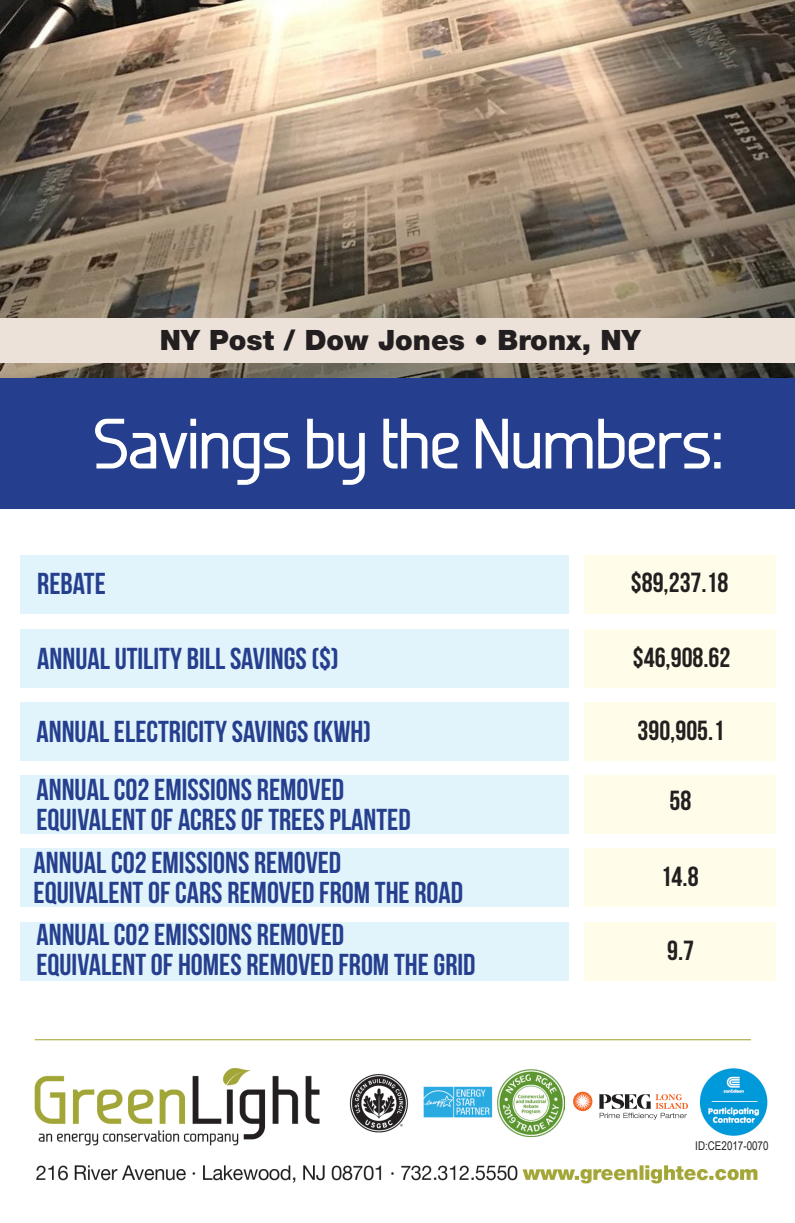
<style>
.page{position:relative;width:795px;height:1223px;background:#fff}
.page>*{position:absolute;margin:0;border:0;box-sizing:border-box;transform-origin:0 0}
.t1{font:30.2px "Bebas Neue";color:#253f8e}
.t2{font:900 28px "Helvetica Neue LT Std";color:#231f20}
.t3{font:27.6px "Bebas Neue";color:#231f20}
.t4{font:12px "Arial Narrow";color:#231f20}
</style>
<div class="page">
<img style="left:0;top:0;width:795px;height:378px">
<div style="left:0;top:318px;width:795px;height:44px;background:#ece2d9"></div>
<div style="left:0;top:378px;width:795px;height:131px;background:#253f8e"></div>
<div style="left:21px;top:555px;width:548px;height:58px;background:#e1f4fc"></div>
<div style="left:21px;top:629px;width:548px;height:58px;background:#e1f4fc"></div>
<div style="left:21px;top:702px;width:548px;height:58px;background:#e1f4fc"></div>
<div style="left:21px;top:775px;width:548px;height:58px;background:#e1f4fc"></div>
<div style="left:21px;top:848px;width:548px;height:58px;background:#e1f4fc"></div>
<div style="left:21px;top:921px;width:548px;height:58px;background:#e1f4fc"></div>
<div style="left:584px;top:555px;width:192px;height:58px;background:#fffde9"></div>
<div style="left:584px;top:629px;width:192px;height:58px;background:#fffde9"></div>
<div style="left:584px;top:702px;width:192px;height:58px;background:#fffde9"></div>
<div style="left:584px;top:775px;width:192px;height:58px;background:#fffde9"></div>
<div style="left:584px;top:848px;width:192px;height:58px;background:#fffde9"></div>
<div style="left:584px;top:921px;width:192px;height:58px;background:#fffde9"></div>
<svg style="left:95px;top:418px;width:92px;height:50px"></svg>
<div style="left:190px;top:418px;width:6px;height:8px;background:#fff"></div>
<div style="left:190px;top:433px;width:6px;height:35px;background:#fff"></div>
<svg style="left:202px;top:433px;width:88px;height:51px"></svg>
<svg style="left:307px;top:418px;width:58px;height:66px"></svg>
<svg style="left:383px;top:418px;width:76px;height:50px"></svg>
<svg style="left:476px;top:418px;width:116px;height:50px"></svg>
<svg style="left:598px;top:418px;width:122px;height:50px"></svg>
<img style="left:34px;top:1039px;width:724px;height:145px">
<img style="left:697px;top:1066px;width:71px;height:72px">
<img style="left:497px;top:1069px;width:67px;height:67px">
<svg style="left:573px;top:1091px;width:19px;height:19px"></svg>
<svg style="left:574px;top:1092px;width:17px;height:17px"></svg>
<svg style="left:599px;top:1093px;width:89px;height:26px"></svg>
<p class="t2" style="left:160px;top:323px;width:482px">NY Post / Dow Jones • Bronx, NY</p>
<p class="t1" style="left:37px;top:567px;width:70px">REBATE</p>
<p class="t3" style="left:631px;top:567px;width:99px">$89,237.18</p>
<p class="t1" style="left:37px;top:641px;width:303px">ANNUAL UTILITY BILL SAVINGS ($)</p>
<p class="t3" style="left:633px;top:641px;width:99px">$46,908.62</p>
<p class="t1" style="left:36px;top:715px;width:336px">ANNUAL ELECTRICITY SAVINGS (KWH)</p>
<p class="t3" style="left:637px;top:715px;width:88px">390,905.1</p>
<p class="t1" style="left:36px;top:772px;width:309px">ANNUAL CO2 EMISSIONS REMOVED</p>
<p class="t1" style="left:36px;top:802px;width:376px">EQUIVALENT OF ACRES OF TREES PLANTED</p>
<p class="t1" style="left:34px;top:846px;width:309px">ANNUAL CO2 EMISSIONS REMOVED</p>
<p class="t1" style="left:34px;top:876px;width:431px">EQUIVALENT OF CARS REMOVED FROM THE ROAD</p>
<p class="t1" style="left:36px;top:917px;width:309px">ANNUAL CO2 EMISSIONS REMOVED</p>
<p class="t1" style="left:36px;top:947px;width:441px">EQUIVALENT OF HOMES REMOVED FROM THE GRID</p>
<p class="t3" style="left:669px;top:785px;width:23px">58</p>
<p class="t3" style="left:661px;top:861px;width:39px">14.8</p>
<p class="t3" style="left:667px;top:935px;width:28px">9.7</p>
<p class="t4" style="left:695px;top:1137px;width:75px">ID:CE2017-0070</p>
</div>
